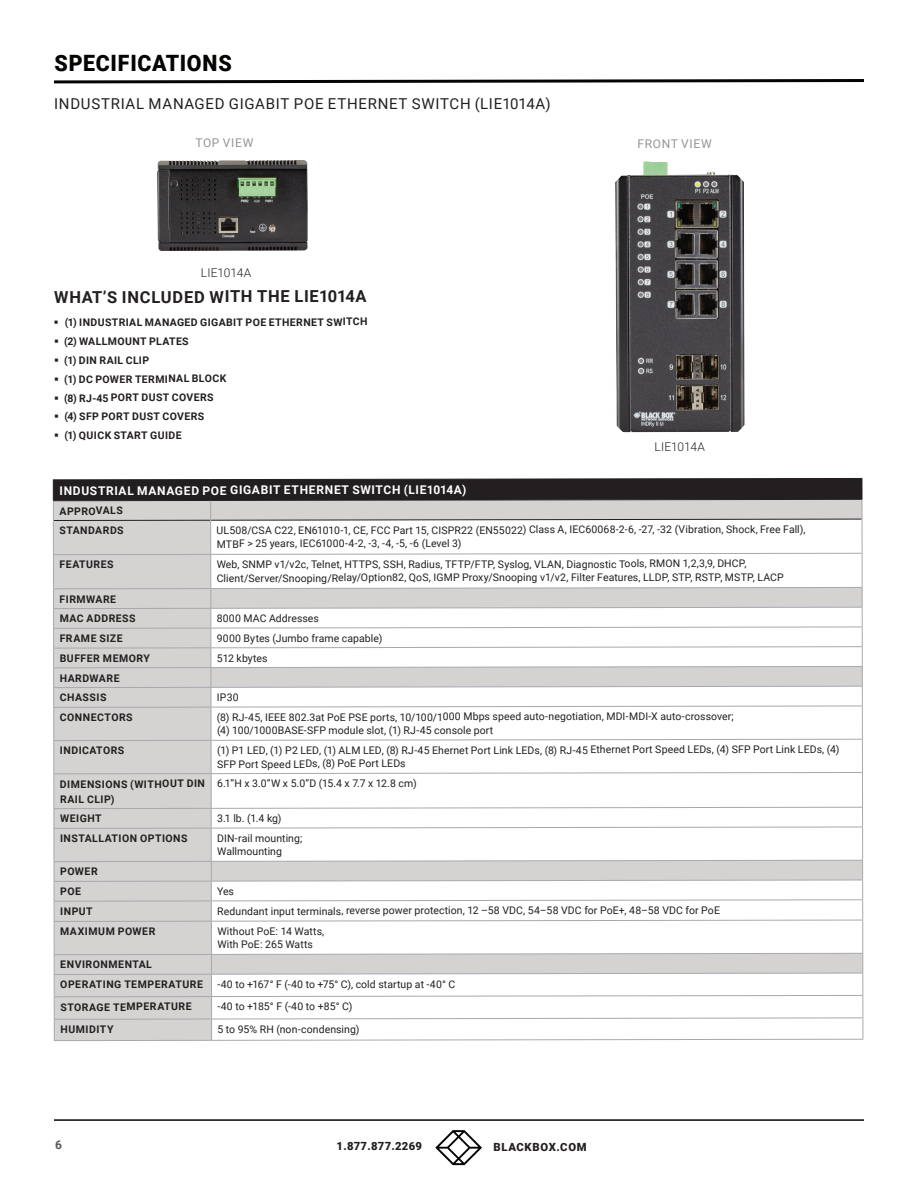
<style>
.page{position:relative;width:918px;height:1188px;background:#fff}
.page>*{position:absolute;margin:0;border:0;box-sizing:border-box;transform-origin:0 0}
.t1{font:900 22.5px "Roboto";letter-spacing:.035em;color:#040503;scale:.95 1}
.t2{font:700 16.5px "Roboto";letter-spacing:.035em;color:#231f20}
.t3{font:15px "Roboto";letter-spacing:.045em;color:#231f20}
.t4{font:700 12px "Roboto";letter-spacing:.055em;color:#fff}
.t5{font:12px "Roboto";letter-spacing:.055em;color:#939598}
.t6{font:300 12px "Roboto";letter-spacing:.005em;color:#231f20}
.t7{font:700 12px "Roboto";color:#57585a}
.t8{font:900 11.25px "Roboto";letter-spacing:.025em;color:#231f20}
.t9{font:900 11.25px "Roboto";letter-spacing:.05em;color:#231f20}
.t10{font:10.5px/13.5px "Roboto";letter-spacing:.005em;color:#231f20}
.t11{font:700 10.5px/19.8px "Roboto";letter-spacing:.04em;color:#231f20}
</style>
<div class="page">
<hr style="left:54px;top:1119px;width:810px;height:2px;background:#040503">
<svg style="left:435px;top:1130px;width:47px;height:35px"></svg>
<svg style="left:54px;top:79px;width:810px;height:5px"></svg>
<svg style="left:53px;top:521px;width:809px;height:520px"></svg>
<hr style="left:53px;top:647px;width:158px;height:1px;background:#a8a9ad">
<hr style="left:53px;top:740px;width:158px;height:1px;background:#a8a9ad">
<hr style="left:53px;top:667px;width:158px;height:1px;background:#a8a9ad">
<hr style="left:53px;top:687px;width:158px;height:1px;background:#a8a9ad">
<hr style="left:53px;top:773px;width:158px;height:1px;background:#a8a9ad">
<svg style="left:210px;top:738px;width:653px;height:3px"></svg>
<svg style="left:210px;top:772px;width:653px;height:2px"></svg>
<hr style="left:54px;top:828px;width:157px;height:1px;background:#a8a9ad">
<hr style="left:53px;top:588px;width:158px;height:1px;background:#a8a9ad">
<hr style="left:53px;top:608px;width:158px;height:1px;background:#a8a9ad">
<hr style="left:53px;top:628px;width:158px;height:1px;background:#a8a9ad">
<hr style="left:53px;top:707px;width:158px;height:1px;background:#a8a9ad">
<hr style="left:54px;top:808px;width:157px;height:1px;background:#a8a9ad">
<hr style="left:53px;top:554px;width:158px;height:1px;background:#a8a9ad">
<svg style="left:211px;top:553px;width:652px;height:2px"></svg>
<hr style="left:54px;top:861px;width:157px;height:1px;background:#a8a9ad">
<hr style="left:54px;top:881px;width:157px;height:1px;background:#a8a9ad">
<hr style="left:54px;top:901px;width:157px;height:1px;background:#a8a9ad">
<hr style="left:54px;top:921px;width:157px;height:1px;background:#a8a9ad">
<hr style="left:54px;top:954px;width:157px;height:1px;background:#a8a9ad">
<hr style="left:54px;top:974px;width:157px;height:1px;background:#a8a9ad">
<hr style="left:54px;top:996px;width:158px;height:1px;background:#a8a9ad">
<hr style="left:54px;top:1019px;width:158px;height:1px;background:#a8a9ad">
<hr style="left:54px;top:1040px;width:158px;height:1px;background:#a8a9ad">
<hr style="left:210px;top:520px;width:1px;height:34px;background:#a8a9ad">
<hr style="left:210px;top:555px;width:1px;height:33px;background:#a8a9ad">
<hr style="left:211px;top:707px;width:1px;height:33px;background:#a8a9ad">
<hr style="left:211px;top:741px;width:1px;height:32px;background:#a8a9ad">
<hr style="left:211px;top:774px;width:1px;height:34px;background:#a8a9ad">
<hr style="left:211px;top:828px;width:1px;height:33px;background:#a8a9ad">
<hr style="left:211px;top:922px;width:1px;height:32px;background:#a8a9ad">
<svg style="left:53px;top:478px;width:810px;height:43px;background:#777474"></svg>
<hr style="left:53px;top:521px;width:1px;height:33px;background:#a8a9ad">
<hr style="left:53px;top:555px;width:1px;height:33px;background:#a8a9ad">
<svg style="left:53px;top:589px;width:1px;height:118px"></svg>
<hr style="left:53px;top:708px;width:1px;height:32px;background:#a8a9ad">
<hr style="left:53px;top:741px;width:1px;height:33px;background:#a8a9ad">
<hr style="left:53px;top:774px;width:1px;height:34px;background:#a8a9ad">
<svg style="left:54px;top:809px;width:1px;height:19px"></svg>
<hr style="left:54px;top:829px;width:1px;height:32px;background:#a8a9ad">
<svg style="left:54px;top:862px;width:1px;height:59px"></svg>
<hr style="left:54px;top:922px;width:1px;height:32px;background:#a8a9ad">
<svg style="left:54px;top:955px;width:1px;height:85px"></svg>
<hr style="left:862px;top:519px;width:1px;height:34px;background:#a8a9ad">
<hr style="left:862px;top:554px;width:1px;height:33px;background:#a8a9ad">
<svg style="left:210px;top:587px;width:653px;height:121px"></svg>
<hr style="left:862px;top:706px;width:1px;height:33px;background:#a8a9ad">
<hr style="left:862px;top:740px;width:1px;height:32px;background:#a8a9ad">
<hr style="left:862px;top:773px;width:1px;height:34px;background:#a8a9ad">
<svg style="left:210px;top:806px;width:653px;height:23px"></svg>
<hr style="left:862px;top:827px;width:1px;height:33px;background:#a8a9ad">
<svg style="left:211px;top:859px;width:653px;height:63px"></svg>
<hr style="left:862px;top:920px;width:1px;height:33px;background:#a8a9ad">
<svg style="left:211px;top:953px;width:653px;height:88px"></svg>
<img style="left:615px;top:161px;width:130px;height:271px">
<img style="left:157px;top:160px;width:151px;height:91px">
<h1 class="t1" style="left:54px;top:47px;width:188px">SPECIFICATIONS</h1>
<h3 class="t3" style="left:54px;top:93px;width:498px">INDUSTRIAL MANAGED GIGABIT POE ETHERNET SWITCH (LIE1014A)</h3>
<p class="t5" style="left:195px;top:134px;width:60px">TOP VIEW</p>
<p class="t6" style="left:201px;top:264px;width:52px">LIE1014A</p>
<h2 class="t2" style="left:54px;top:285px;width:314px">WHAT’S INCLUDED WITH THE LIE1014A</h2>
<p class="t11" style="left:54px;top:312px;width:315px">▪ (1) INDUSTRIAL MANAGED GIGABIT POE ETHERNET SWITCH</p>
<p class="t11" style="left:54px;top:331px;width:136px">▪ (2) WALLMOUNT PLATES</p>
<p class="t11" style="left:54px;top:350px;width:97px">▪ (1) DIN RAIL CLIP</p>
<p class="t11" style="left:54px;top:369px;width:174px">▪ (1) DC POWER TERMINAL BLOCK</p>
<p class="t11" style="left:54px;top:387px;width:161px">▪ (8) RJ-45 PORT DUST COVERS</p>
<p class="t11" style="left:54px;top:406px;width:152px">▪ (4) SFP PORT DUST COVERS</p>
<p class="t11" style="left:54px;top:425px;width:129px">▪ (1) QUICK START GUIDE</p>
<p class="t5" style="left:637px;top:136px;width:76px">FRONT VIEW</p>
<p class="t6" style="left:654px;top:439px;width:52px">LIE1014A</p>
<p class="t4" style="left:59px;top:482px;width:408px">INDUSTRIAL MANAGED POE GIGABIT ETHERNET SWITCH (LIE1014A)</p>
<p class="t11" style="left:60px;top:500px;width:66px">APPROVALS<br>STANDARDS</p>
<p class="t10" style="left:217px;top:522px;width:591px">UL508/CSA C22, EN61010-1, CE, FCC Part 15, CISPR22 (EN55022) Class A, IEC60068-2-6, -27, -32 (Vibration, Shock, Free Fall),<br>MTBF &gt; 25 years, IEC61000-4-2, -3, -4, -5, -6 (Level 3)</p>
<p class="t11" style="left:60px;top:554px;width:56px">FEATURES</p>
<p class="t10" style="left:217px;top:557px;width:569px">Web, SNMP v1/v2c, Telnet, HTTPS, SSH, Radius, TFTP/FTP, Syslog, VLAN, Diagnostic Tools, RMON 1,2,3,9, DHCP,<br>Client/Server/Snooping/Relay/Option82, QoS, IGMP Proxy/Snooping v1/v2, Filter Features, LLDP, STP, RSTP, MSTP, LACP</p>
<p class="t11" style="left:60px;top:589px;width:78px">FIRMWARE<br>MAC ADDRESS</p>
<p class="t10" style="left:217px;top:611px;width:104px">8000 MAC Addresses</p>
<p class="t11" style="left:60px;top:628px;width:64px">FRAME SIZE</p>
<p class="t10" style="left:217px;top:631px;width:167px">9000 Bytes (Jumbo frame capable)</p>
<p class="t11" style="left:60px;top:648px;width:92px">BUFFER MEMORY</p>
<p class="t10" style="left:217px;top:651px;width:52px">512 kbytes</p>
<p class="t11" style="left:60px;top:668px;width:61px">HARDWARE<br>CHASSIS</p>
<p class="t10" style="left:217px;top:690px;width:23px">IP30</p>
<p class="t11" style="left:60px;top:707px;width:74px">CONNECTORS</p>
<p class="t10" style="left:217px;top:709px;width:518px">(8) RJ-45, IEEE 802.3at PoE PSE ports, 10/100/1000 Mbps speed auto-negotiation, MDI-MDI-X auto-crossover; (4) 100/1000BASE-SFP module slot, (1) RJ-45 console port</p>
<p class="t11" style="left:60px;top:740px;width:66px">INDICATORS</p>
<p class="t10" style="left:217px;top:742px;width:624px;line-height:14px">(1) P1 LED, (1) P2 LED, (1) ALM LED, (8) RJ-45 Ehernet Port Link LEDs, (8) RJ-45 Ethernet Port Speed LEDs, (4) SFP Port Link LEDs, (4)<br>SFP Port Speed LEDs, (8) PoE Port LEDs</p>
<p class="t11" style="left:60px;top:776px;width:147px;line-height:15.1px">DIMENSIONS (WITHOUT DIN<br>RAIL CLIP)</p>
<p class="t10" style="left:217px;top:776px;width:201px">6.1”H x 3.0”W x 5.0”D (15.4 x 7.7 x 12.8 cm)</p>
<p class="t11" style="left:60px;top:808px;width:43px">WEIGHT</p>
<p class="t10" style="left:217px;top:811px;width:66px">3.1 lb. (1.4 kg)</p>
<p class="t11" style="left:60px;top:828px;width:129px">INSTALLATION OPTIONS</p>
<p class="t10" style="left:217px;top:831px;width:87px">DIN-rail mounting;<br>Wallmounting</p>
<p class="t11" style="left:60px;top:861px;width:39px">POWER<br>POE</p>
<p class="t10" style="left:217px;top:884px;width:18px">Yes</p>
<p class="t11" style="left:60px;top:901px;width:34px">INPUT</p>
<p class="t10" style="left:217px;top:903px;width:504px">Redundant input terminals, reverse power protection, 12 –58 VDC, 54–58 VDC for PoE+, 48–58 VDC for PoE</p>
<p class="t11" style="left:60px;top:921px;width:97px">MAXIMUM POWER</p>
<p class="t10" style="left:217px;top:924px;width:109px">Without PoE: 14 Watts,<br>With PoE: 265 Watts</p>
<p class="t11" style="left:60px;top:954px;width:144px">ENVIRONMENTAL<br>OPERATING TEMPERATURE</p>
<p class="t10" style="left:217px;top:977px;width:240px">-40 to +167° F (-40 to +75° C), cold startup at -40° C</p>
<p class="t11" style="left:60px;top:996px;width:133px">STORAGE TEMPERATURE</p>
<p class="t10" style="left:217px;top:999px;width:136px">-40 to +185° F (-40 to +85° C)</p>
<p class="t11" style="left:60px;top:1019px;width:55px">HUMIDITY</p>
<p class="t10" style="left:218px;top:1022px;width:143px">5 to 95% RH (non-condensing)</p>
<p class="t7" style="left:55px;top:1136px;width:8px">6</p>
<p class="t8" style="left:337px;top:1138px;width:87px">1.877.877.2269</p>
<p class="t9" style="left:494px;top:1139px;width:95px">BLACKBOX.COM</p>
</div>
